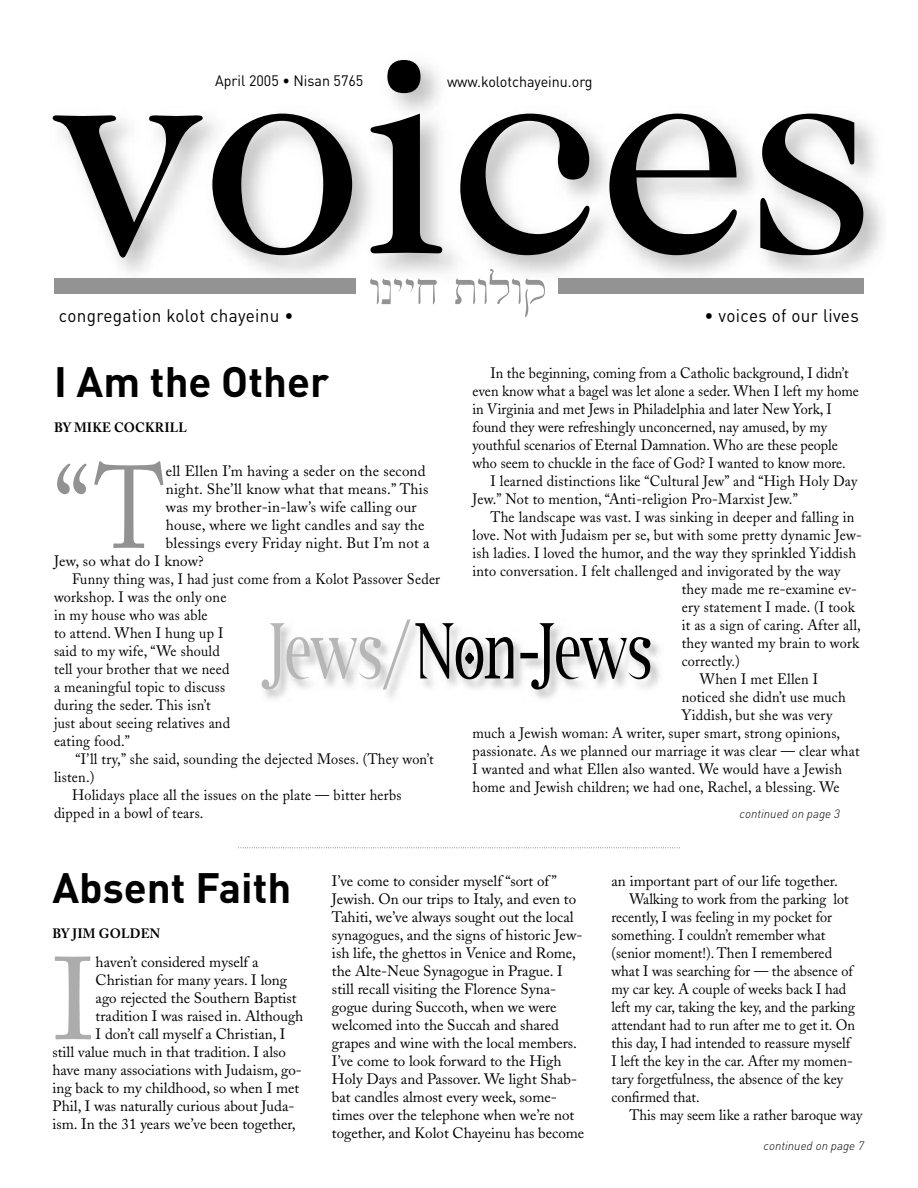
<style>
.page{position:relative;width:918px;height:1188px;background:#fff}
.page>*{position:absolute;margin:0;border:0;box-sizing:border-box;transform-origin:0 0}
.t1{font:116.25px "Adobe Caslon";color:#929292;scale:.85 1}
.t2{font:116.25px "Adobe Caslon";color:#acacac}
.t3{font:700 42px "DIN";color:#000}
.t4{font:18px "DIN";letter-spacing:.02em;color:#000;scale:.95 1}
.t5{font:15px "Adobe Caslon";color:#000;scale:.95 1}
.t6{font:15px/18px "Adobe Caslon";color:#000}
.t7{font:15px "DIN";color:#000;scale:.95 1}
.t8{font:700 13.5px "Adobe Caslon";letter-spacing:.02em;color:#000;scale:.95 1}
.t9{font:italic 300 12px "DIN";color:#000}
</style>
<div class="page">
<svg style="left:53px;top:115px;width:150px;height:143px"></svg>
<svg style="left:212px;top:114px;width:140px;height:141px"></svg>
<svg style="left:371px;top:60px;width:71px;height:193px"></svg>
<svg style="left:460px;top:114px;width:130px;height:141px"></svg>
<svg style="left:609px;top:114px;width:128px;height:141px"></svg>
<svg style="left:760px;top:114px;width:103px;height:141px"></svg>
<div style="left:54px;top:279px;width:302px;height:15px;background:#939393"></div>
<div style="left:559px;top:279px;width:305px;height:15px;background:#939393"></div>
<svg style="left:370px;top:278px;width:67px;height:26px"></svg>
<svg style="left:455px;top:269px;width:90px;height:48px"></svg>
<img style="left:261px;top:619px;width:398px;height:80px">
<svg style="left:262px;top:620px;width:251px;height:70px"></svg>
<div style="left:520px;top:653px;width:18px;height:5px;background:#000"></div>
<svg style="left:531px;top:623px;width:119px;height:67px"></svg>
<svg style="left:238px;top:848px;width:442px;height:1px"></svg>
<p class="t7" style="left:215px;top:71px;width:158px">April 2005 • Nisan 5765</p>
<p class="t7" style="left:447px;top:72px;width:155px">www.kolotchayeinu.org</p>
<p class="t4" style="left:59px;top:304px;width:248px">congregation kolot chayeinu •</p>
<p class="t4" style="left:705px;top:304px;width:164px">• voices of our lives</p>
<h2 class="t3" style="left:54px;top:355px;width:277px">I Am the Other</h2>
<p class="t8" style="left:54px;top:419px;width:141px">BY MIKE COCKRILL</p>
<h1 class="t1" style="left:54px;top:440px;width:131px">“T</h1>
<p class="t6" style="left:166px;top:462px;width:261px">ell Ellen I’m having a seder on the second</p>
<p class="t6" style="left:166px;top:480px;width:264px">night. She’ll know what that means.” This</p>
<p class="t6" style="left:166px;top:498px;width:252px">was my brother-in-law’s wife calling our</p>
<p class="t6" style="left:166px;top:516px;width:260px">house, where we light candles and say the</p>
<p class="t6" style="left:166px;top:534px;width:265px">blessings every Friday night. But I’m not a</p>
<p class="t6" style="left:54px;top:552px;width:151px">Jew, so what do I know?</p>
<p class="t5" style="left:72px;top:570px;width:389px">Funny thing was, I had just come from a Kolot Passover Seder</p>
<p class="t5" style="left:54px;top:588px;width:183px">workshop. I was the only one</p>
<p class="t5" style="left:54px;top:606px;width:163px">in my house who was able</p>
<p class="t5" style="left:54px;top:624px;width:180px">to attend. When I hung up I</p>
<p class="t5" style="left:54px;top:642px;width:176px">said to my wife, “We should</p>
<p class="t5" style="left:54px;top:660px;width:186px">tell your brother that we need</p>
<p class="t5" style="left:54px;top:678px;width:182px">a meaningful topic to discuss</p>
<p class="t5" style="left:54px;top:696px;width:166px">during the seder. This isn’t</p>
<p class="t5" style="left:54px;top:714px;width:187px">just about seeing relatives and</p>
<p class="t5" style="left:54px;top:732px;width:81px">eating food.”</p>
<p class="t5" style="left:75px;top:750px;width:379px">“I’ll try,” she said, sounding the dejected Moses. (They won’t</p>
<p class="t5" style="left:54px;top:768px;width:44px">listen.)</p>
<p class="t5" style="left:72px;top:786px;width:348px">Holidays place all the issues on the plate — bitter herbs</p>
<p class="t5" style="left:54px;top:804px;width:159px">dipped in a bowl of tears.</p>
<p class="t5" style="left:490px;top:364px;width:378px">In the beginning, coming from a Catholic background, I didn’t</p>
<p class="t5" style="left:472px;top:382px;width:408px">even know what a bagel was let alone a seder. When I left my home</p>
<p class="t5" style="left:472px;top:400px;width:380px">in Virginia and met Jews in Philadelphia and later New York, I</p>
<p class="t5" style="left:472px;top:418px;width:375px">found they were refreshingly unconcerned, nay amused, by my</p>
<p class="t5" style="left:472px;top:436px;width:386px">youthful scenarios of Eternal Damnation. Who are these people</p>
<p class="t5" style="left:472px;top:454px;width:395px">who seem to chuckle in the face of God? I wanted to know more.</p>
<p class="t5" style="left:490px;top:472px;width:388px">I learned distinctions like “Cultural Jew” and “High Holy Day</p>
<p class="t5" style="left:472px;top:490px;width:344px">Jew.” Not to mention, “Anti-religion Pro-Marxist Jew.”</p>
<p class="t5" style="left:490px;top:508px;width:384px">The landscape was vast. I was sinking in deeper and falling in</p>
<p class="t5" style="left:472px;top:526px;width:411px">love. Not with Judaism per se, but with some pretty dynamic Jew-</p>
<p class="t5" style="left:472px;top:544px;width:405px">ish ladies. I loved the humor, and the way they sprinkled Yiddish</p>
<p class="t5" style="left:472px;top:562px;width:389px">into conversation. I felt challenged and invigorated by the way</p>
<p class="t5" style="left:682px;top:580px;width:186px">they made me re-examine ev-</p>
<p class="t5" style="left:682px;top:598px;width:184px">ery statement I made. (I took</p>
<p class="t5" style="left:682px;top:616px;width:190px">it as a sign of caring. After all,</p>
<p class="t5" style="left:682px;top:634px;width:188px">they wanted my brain to work</p>
<p class="t5" style="left:682px;top:652px;width:63px">correctly.)</p>
<p class="t5" style="left:700px;top:670px;width:126px">When I met Ellen I</p>
<p class="t5" style="left:682px;top:688px;width:174px">noticed she didn’t use much</p>
<p class="t5" style="left:682px;top:706px;width:160px">Yiddish, but she was very</p>
<p class="t5" style="left:472px;top:724px;width:389px">much a Jewish woman: A writer, super smart, strong opinions,</p>
<p class="t5" style="left:472px;top:742px;width:409px">passionate. As we planned our marriage it was clear — clear what</p>
<p class="t5" style="left:472px;top:760px;width:391px">I wanted and what Ellen also wanted. We would have a Jewish</p>
<p class="t5" style="left:472px;top:778px;width:388px">home and Jewish children; we had one, Rachel, a blessing. We</p>
<p class="t9" style="left:740px;top:806px;width:102px">continued on page 3</p>
<h2 class="t3" style="left:52px;top:861px;width:241px">Absent Faith</h2>
<p class="t8" style="left:52px;top:925px;width:115px">BY JIM GOLDEN</p>
<h1 class="t2" style="left:52px;top:931px;width:45px">I</h1>
<p class="t6" style="left:96px;top:953px;width:164px">haven’t considered myself a</p>
<p class="t6" style="left:96px;top:971px;width:193px">Christian for many years. I long</p>
<p class="t6" style="left:96px;top:989px;width:203px">ago rejected the Southern Baptist</p>
<p class="t6" style="left:96px;top:1007px;width:209px">tradition I was raised in. Although</p>
<p class="t6" style="left:96px;top:1025px;width:191px">I don’t call myself a Christian, I</p>
<p class="t6" style="left:52px;top:1043px;width:235px">still value much in that tradition. I also</p>
<p class="t6" style="left:52px;top:1061px;width:251px">have many associations with Judaism, go-</p>
<p class="t6" style="left:52px;top:1079px;width:248px">ing back to my childhood, so when I met</p>
<p class="t6" style="left:52px;top:1097px;width:243px">Phil, I was naturally curious about Juda-</p>
<p class="t6" style="left:52px;top:1115px;width:245px">ism. In the 31 years we’ve been together,</p>
<p class="t6" style="left:332px;top:872px;width:254px">I’ve come to consider myself “sort of ” Jewish. On our trips to Italy, and even to Tahiti, we’ve always sought out the local synagogues, and the signs of historic Jew&shy;ish life, the ghettos in Venice and Rome, the Alte-Neue Synagogue in Prague. I still recall visiting the Florence Syna&shy;gogue during Succoth, when we were welcomed into the Succah and shared grapes and wine with the local members.<br>I’ve come to look forward to the High Holy Days and Passover. We light Shab&shy;bat candles almost every week, some&shy;times over the telephone when we’re not together, and Kolot Chayeinu has become</p>
<p class="t6" style="left:611px;top:872px;width:228px">an important part of our life together.</p>
<p class="t5" style="left:629px;top:890px;width:232px">Walking to work from the parking lot</p>
<p class="t5" style="left:611px;top:908px;width:234px">recently, I was feeling in my pocket for</p>
<p class="t5" style="left:611px;top:926px;width:227px">something. I couldn’t remember what</p>
<p class="t5" style="left:611px;top:944px;width:234px">(senior moment!). Then I remembered</p>
<p class="t5" style="left:611px;top:962px;width:256px">what I was searching for — the absence of</p>
<p class="t5" style="left:611px;top:980px;width:249px">my car key. A couple of weeks back I had</p>
<p class="t5" style="left:611px;top:998px;width:258px">left my car, taking the key, and the parking</p>
<p class="t5" style="left:611px;top:1016px;width:258px">attendant had to run after me to get it. On</p>
<p class="t5" style="left:611px;top:1034px;width:253px">this day, I had intended to reassure myself</p>
<p class="t5" style="left:611px;top:1052px;width:256px">I left the key in the car. After my momen-</p>
<p class="t5" style="left:611px;top:1070px;width:245px">tary forgetfulness, the absence of the key</p>
<p class="t5" style="left:611px;top:1088px;width:94px">confirmed that.</p>
<p class="t5" style="left:629px;top:1106px;width:247px">This may seem like a rather baroque way</p>
<p class="t9" style="left:764px;top:1138px;width:102px">continued on page 7</p>
</div>
